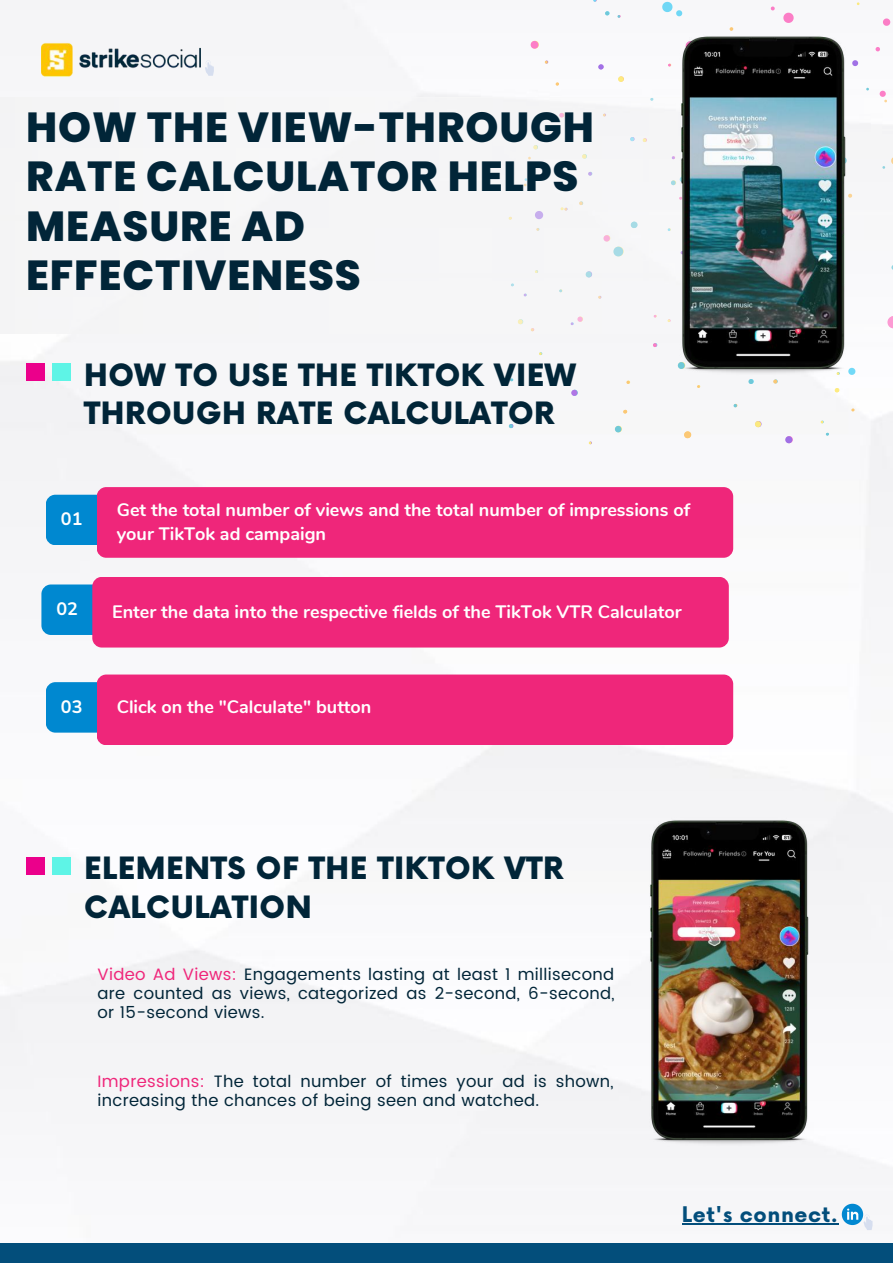
<style>
.page{position:relative;width:893px;height:1264px;background:#fff}
.page>*{position:absolute;margin:0;border:0;box-sizing:border-box;transform-origin:0 0}
.t1{font:800 42px/49.5px "Poppins";letter-spacing:.02em;color:#012538}
.t2{font:900 30px/38.2px "Now";letter-spacing:.02em;color:#012538}
.t3{font:700 21px "Now";letter-spacing:.03em;color:#034e7b}
.t4{font:700 18px/24.8px "Nunito";color:#fff}
.t5{font:16.5px/19px "Poppins";letter-spacing:.02em;color:#012538;text-align:justify}
.s1{color:#ef267a}
</style>
<div class="page">
<img style="left:0;top:0;width:892px;height:1231px">
<img style="left:41px;top:42px;width:159px;height:37px">
<svg style="left:205px;top:60px;width:9px;height:16px"></svg>
<svg style="left:623px;top:410px;width:4px;height:3px"></svg>
<svg style="left:882px;top:18px;width:8px;height:8px"></svg>
<svg style="left:598px;top:64px;width:5px;height:5px"></svg>
<svg style="left:882px;top:91px;width:4px;height:6px"></svg>
<svg style="left:605px;top:11px;width:4px;height:4px"></svg>
<svg style="left:618px;top:76px;width:6px;height:6px"></svg>
<svg style="left:614px;top:426px;width:8px;height:6px"></svg>
<svg style="left:571px;top:389px;width:7px;height:7px"></svg>
<svg style="left:626px;top:380px;width:4px;height:4px"></svg>
<svg style="left:588px;top:441px;width:4px;height:3px"></svg>
<svg style="left:555px;top:82px;width:4px;height:4px"></svg>
<svg style="left:530px;top:41px;width:9px;height:8px"></svg>
<svg style="left:544px;top:60px;width:4px;height:4px"></svg>
<svg style="left:509px;top:424px;width:4px;height:4px"></svg>
<div style="left:0;top:97px;width:892px;height:236px;background:#f5f5f6"></div>
<div style="left:0;top:1243px;width:892px;height:19px;background:#034e7b"></div>
<div style="left:26px;top:363px;width:19px;height:18px;background:#eb008b"></div>
<div style="left:52px;top:363px;width:19px;height:18px;background:#5ef4e6"></div>
<div style="left:46px;top:494px;width:75px;height:51px;background:#0088d0;border-radius:10px"></div>
<div style="left:97px;top:487px;width:636px;height:70px;background:#ef267a;border-radius:10px"></div>
<div style="left:41px;top:584px;width:76px;height:51px;background:#0088d0;border-radius:10px"></div>
<div style="left:92px;top:577px;width:636px;height:70px;background:#ef267a;border-radius:10px"></div>
<div style="left:46px;top:682px;width:75px;height:50px;background:#0088d0;border-radius:10px"></div>
<div style="left:97px;top:674px;width:636px;height:71px;background:#ef267a;border-radius:10px"></div>
<img style="left:641px;top:0;width:241px;height:445px">
<div style="left:26px;top:856px;width:19px;height:18px;background:#eb008b"></div>
<div style="left:52px;top:856px;width:19px;height:18px;background:#5ef4e6"></div>
<img style="left:394px;top:745px;width:498px;height:467px">
<svg style="left:841px;top:1203px;width:31px;height:27px"></svg>
<hr style="left:682px;top:1223px;width:156px;height:1px;background:#034e7b">
<h1 class="t1" style="left:26px;top:102px;width:569px">HOW THE VIEW-THROUGH<br>RATE CALCULATOR HELPS<br>MEASURE AD<br>EFFECTIVENESS</h1>
<h2 class="t2" style="left:84px;top:358px;width:493px">HOW TO USE THE TIKTOK VIEW<br>THROUGH RATE CALCULATOR</h2>
<p class="t4" style="left:61px;top:507px;width:23px">01</p>
<p class="t4" style="left:56px;top:596px;width:23px">02</p>
<p class="t4" style="left:61px;top:694px;width:23px">03</p>
<p class="t4" style="left:117px;top:497px;width:575px">Get the total number of views and the total number of impressions of your TikTok ad campaign</p>
<p class="t4" style="left:112px;top:599px;width:571px">Enter the data into the respective fields of the TikTok VTR Calculator</p>
<p class="t4" style="left:117px;top:694px;width:256px">Click on the "Calculate" button</p>
<h2 class="t2" style="left:84px;top:851px;width:481px">ELEMENTS OF THE TIKTOK VTR<br>CALCULATION</h2>
<p class="t5" style="left:97px;top:964px;width:518px"><span class="s1">Video Ad Views:</span> Engagements lasting at least 1 millisecond are counted as views, categorized as 2-second, 6-second, or 15-second views.</p>
<p class="t5" style="left:97px;top:1071px;width:517px"><span class="s1">Impressions:</span> The total number of times your ad is shown, increasing the chances of being seen and watched.</p>
<p class="t3" style="left:682px;top:1203px;width:157px">Let's connect.</p>
</div>
